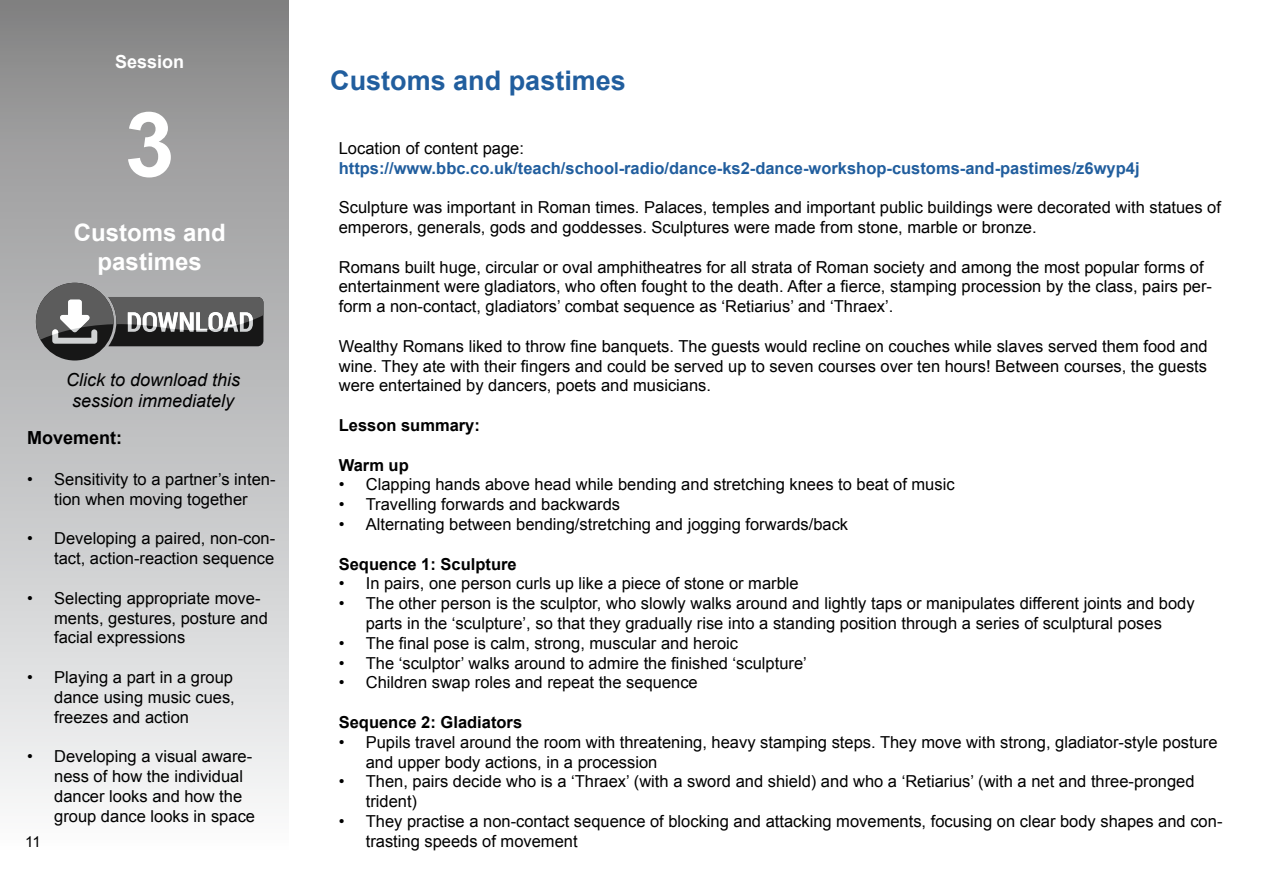
<style>
.page{position:relative;width:1263px;height:893px;background:#fff}
.page>*{position:absolute;margin:0;border:0;box-sizing:border-box;transform-origin:0 0}
.t1{font:700 90px "Arial";color:#fff}
.t2{font:700 27px "Arial";color:#215e9e}
.t3{font:700 24px/28.8px "Arial";color:#fff;text-align:center}
.t4{font:italic 18px/21.6px "Arial";color:#000;text-align:center}
.t5{font:700 18px "Arial";color:#000}
.t6{font:700 18px "Arial";color:#fff}
.t7{font:16.5px/19.8px "Arial";color:#000}
.t8{font:700 16.5px "Arial";color:#215e9e}
.t9{font:700 16.5px "Arial";color:#000}
.t10{font:15px "Arial";color:#000}
</style>
<div class="page">
<div style="left:0;top:1px;width:289px;height:855px;background:linear-gradient(to bottom,#878788,#fafbfc)"></div>
<div style="left:36px;top:283px;width:78px;height:77px;background:#171717;border-radius:50%"></div>
<svg style="left:36px;top:283px;width:227px;height:63px;background:#737374"></svg>
<p class="t6" style="left:115px;top:50px;width:71px">Session</p>
<h1 class="t1" style="left:125px;top:85px;width:52px">3</h1>
<h3 class="t3" style="left:74px;top:219px;width:154px">Customs and pastimes</h3>
<p class="t4" style="left:66px;top:369px;width:176px">Click to download this session immediately</p>
<p class="t5" style="left:27px;top:425px;width:97px">Movement:</p>
<p class="t7" style="left:27px;top:469px;width:250px;text-align:center">• Sensitivity to a partner’s inten&shy;tion when moving together</p>
<p class="t7" style="left:27px;top:529px;width:250px;text-align:right">• Developing a paired, non-con&shy;tact, action-reaction sequence</p>
<p class="t7" style="left:54px;top:588px;width:215px;text-indent:-27px">• Selecting appropriate move&shy;ments, gestures, posture and facial expressions</p>
<p class="t7" style="left:54px;top:667px;width:182px;text-align:justify;text-indent:-27px">• Playing a part in a group dance using music cues, freezes and action</p>
<p class="t7" style="left:54px;top:747px;width:202px;text-indent:-27px">• Developing a visual aware&shy;ness of how the individual dancer looks and how the group dance looks in space</p>
<p class="t10" style="left:25px;top:831px;width:17px">11</p>
<h2 class="t2" style="left:330px;top:62px;width:297px">Customs and pastimes</h2>
<p class="t7" style="left:339px;top:138px;width:187px">Location of content page:</p>
<p class="t8" style="left:339px;top:157px;width:802px">https://www.bbc.co.uk/teach/school-radio/dance-ks2-dance-workshop-customs-and-pastimes/z6wyp4j</p>
<p class="t7" style="left:339px;top:198px;width:884px">Sculpture was important in Roman times. Palaces, temples and important public buildings were decorated with statues of emperors, generals, gods and goddesses. Sculptures were made from stone, marble or bronze.</p>
<p class="t7" style="left:339px;top:257px;width:875px">Romans built huge, circular or oval amphitheatres for all strata of Roman society and among the most popular forms of entertainment were gladiators, who often fought to the death. After a fierce, stamping procession by the class, pairs per&shy;form a non-contact, gladiators’ combat sequence as ‘Retiarius’ and ‘Thraex’.</p>
<p class="t7" style="left:339px;top:336px;width:870px;text-align:justify">Wealthy Romans liked to throw fine banquets. The guests would recline on couches while slaves served them food and wine. They ate with their fingers and could be served up to seven courses over ten hours! Between courses, the guests were entertained by dancers, poets and musicians.</p>
<p class="t9" style="left:339px;top:414px;width:143px">Lesson summary:</p>
<p class="t9" style="left:339px;top:454px;width:71px">Warm up</p>
<p class="t7" style="left:339px;top:475px;width:617px">• Clapping hands above head while bending and stretching knees to beat of music</p>
<p class="t7" style="left:339px;top:495px;width:283px">• Travelling forwards and backwards</p>
<p class="t7" style="left:339px;top:514px;width:511px">• Alternating between bending/stretching and jogging forwards/back</p>
<p class="t9" style="left:339px;top:553px;width:179px">Sequence 1: Sculpture</p>
<p class="t7" style="left:339px;top:574px;width:461px">• In pairs, one person curls up like a piece of stone or marble</p>
<p class="t7" style="left:339px;top:594px;width:857px;text-align:center">• The other person is the sculptor, who slowly walks around and lightly taps or manipulates different joints and body parts in the ‘sculpture’, so that they gradually rise into a standing position through a series of sculptural poses</p>
<p class="t7" style="left:339px;top:633px;width:401px">• The final pose is calm, strong, muscular and heroic</p>
<p class="t7" style="left:339px;top:653px;width:470px">• The ‘sculptor’ walks around to admire the finished ‘sculpture’</p>
<p class="t7" style="left:339px;top:673px;width:360px">• Children swap roles and repeat the sequence</p>
<p class="t9" style="left:339px;top:711px;width:185px">Sequence 2: Gladiators</p>
<p class="t7" style="left:366px;top:732px;width:853px;text-indent:-27px">• Pupils travel around the room with threatening, heavy stamping steps. They move with strong, gladiator-style posture and upper body actions, in a procession</p>
<p class="t7" style="left:366px;top:772px;width:830px;text-indent:-27px">• Then, pairs decide who is a ‘Thraex’ (with a sword and shield) and who a ‘Retiarius’ (with a net and three-pronged trident)</p>
<p class="t7" style="left:366px;top:811px;width:858px;text-indent:-27px">• They practise a non-contact sequence of blocking and attacking movements, focusing on clear body shapes and con&shy;trasting speeds of movement</p>
</div>
